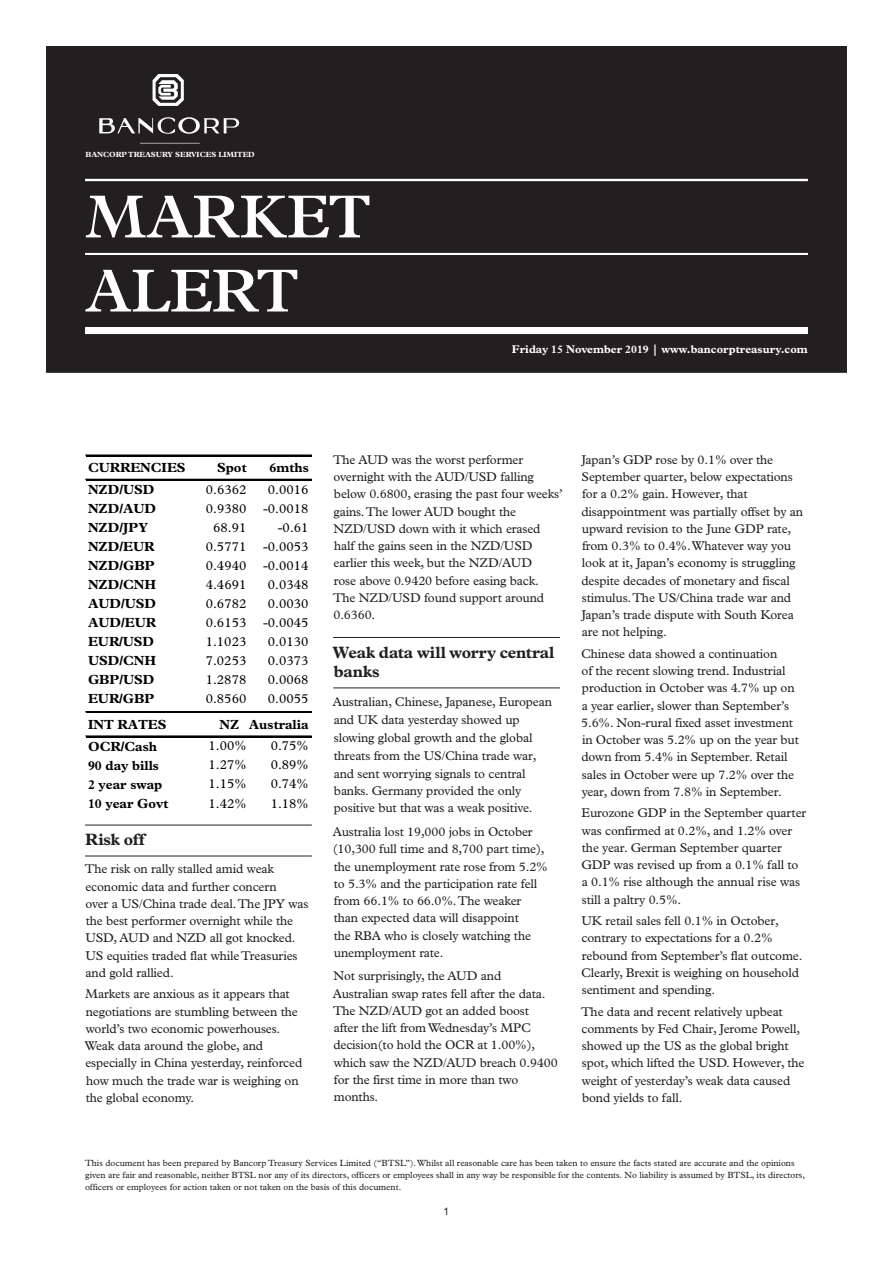
<style>
.page{position:relative;width:893px;height:1263px;background:#fff}
.page>*{position:absolute;margin:0;border:0;box-sizing:border-box;transform-origin:0 0}
.BC_Masthead{font:600 61.2px "Plantin Std";letter-spacing:-.01em;color:#fff}
.BC_Subhead_11_13{font:700 16.5px/19.5px "Plantin Std";letter-spacing:-.01em;color:#231f20}
.t1{font:13.35px "Plantin Std";color:#000}
.t2{font:700 13.35px "Plantin Std";color:#000}
.BC_Bodytext_8_5_11_5{font:12.75px/17.2px "Plantin Std";letter-spacing:-.01em;color:#231f20}
.BC_Bodytext_8_5_11_5-2{font:700 11.25px "Plantin Std";color:#fff}
.t3{font:10.5px "Helvetica Neue LT Std";color:#231f20}
.BC_Footnote_6_8{font:9px/12px "Plantin Std";color:#231f20}
.BC_Bodytext_8_5_11_5-3{font:700 7.5px "Plantin Std";color:#fff}
</style>
<div class="page">
<div style="left:47px;top:47px;width:799px;height:325px;background:#231f20"></div>
<div style="left:46px;top:46px;width:801px;height:327px;border:2px solid #231f20"></div>
<hr style="left:85px;top:179px;width:723px;height:2px;background:#fff">
<hr style="left:85px;top:253px;width:723px;height:2px;background:#fff">
<div style="left:85px;top:327px;width:723px;height:7px;background:#fff"></div>
<hr style="left:85px;top:825px;width:227px;height:1px;background:#231f20">
<hr style="left:85px;top:856px;width:227px;height:1px;background:#231f20">
<hr style="left:86px;top:455px;width:225px;height:1px;background:#000">
<hr style="left:86px;top:479px;width:225px;height:1px;background:#000">
<hr style="left:86px;top:711px;width:225px;height:1px;background:#000">
<hr style="left:86px;top:712px;width:225px;height:1px;background:#000">
<hr style="left:86px;top:736px;width:225px;height:1px;background:#000">
<img style="left:99px;top:75px;width:141px;height:69px">
<hr style="left:333px;top:637px;width:227px;height:1px;background:#231f20">
<hr style="left:333px;top:687px;width:227px;height:1px;background:#231f20">
<p class="BC_Bodytext_8_5_11_5-3" style="left:85px;top:150px;width:171px">BANCORP TREASURY SERVICES LIMITED</p>
<p class="BC_Masthead" style="left:85px;top:181px;width:288px">MARKET</p>
<p class="BC_Masthead" style="left:85px;top:255px;width:216px">ALERT</p>
<p class="BC_Bodytext_8_5_11_5-2" style="left:512px;top:343px;width:297px">Friday 15 November 2019 | www.bancorptreasury.com</p>
<p class="t2" style="left:88px;top:460px;width:99px">CURRENCIES</p>
<p class="t2" style="left:217px;top:460px;width:31px">Spot</p>
<p class="t2" style="left:270px;top:460px;width:41px">6mths</p>
<p class="t2" style="left:88px;top:481px;width:68px">NZD/USD</p>
<p class="t1" style="left:206px;top:481px;width:42px">0.6362</p>
<p class="t1" style="left:268px;top:481px;width:42px">0.0016</p>
<p class="t2" style="left:88px;top:500px;width:70px">NZD/AUD</p>
<p class="t1" style="left:206px;top:500px;width:42px">0.9380</p>
<p class="t1" style="left:263px;top:500px;width:47px">-0.0018</p>
<p class="t2" style="left:88px;top:519px;width:61px">NZD/JPY</p>
<p class="t1" style="left:213px;top:520px;width:35px">68.91</p>
<p class="t1" style="left:278px;top:520px;width:32px">-0.61</p>
<p class="t2" style="left:88px;top:538px;width:68px">NZD/EUR</p>
<p class="t1" style="left:206px;top:539px;width:42px">0.5771</p>
<p class="t1" style="left:263px;top:539px;width:47px">-0.0053</p>
<p class="t2" style="left:88px;top:557px;width:68px">NZD/GBP</p>
<p class="t1" style="left:206px;top:558px;width:42px">0.4940</p>
<p class="t1" style="left:263px;top:558px;width:47px">-0.0014</p>
<p class="t2" style="left:88px;top:577px;width:69px">NZD/CNH</p>
<p class="t1" style="left:206px;top:577px;width:42px">4.4691</p>
<p class="t1" style="left:268px;top:577px;width:42px">0.0348</p>
<p class="t2" style="left:88px;top:596px;width:70px">AUD/USD</p>
<p class="t1" style="left:206px;top:596px;width:42px">0.6782</p>
<p class="t1" style="left:268px;top:596px;width:42px">0.0030</p>
<p class="t2" style="left:88px;top:615px;width:70px">AUD/EUR</p>
<p class="t1" style="left:206px;top:615px;width:42px">0.6153</p>
<p class="t1" style="left:263px;top:615px;width:47px">-0.0045</p>
<p class="t2" style="left:88px;top:634px;width:68px">EUR/USD</p>
<p class="t1" style="left:206px;top:634px;width:42px">1.1023</p>
<p class="t1" style="left:268px;top:634px;width:42px">0.0130</p>
<p class="t2" style="left:88px;top:653px;width:69px">USD/CNH</p>
<p class="t1" style="left:206px;top:653px;width:42px">7.0253</p>
<p class="t1" style="left:268px;top:653px;width:42px">0.0373</p>
<p class="t2" style="left:88px;top:672px;width:68px">GBP/USD</p>
<p class="t1" style="left:206px;top:672px;width:42px">1.2878</p>
<p class="t1" style="left:268px;top:672px;width:42px">0.0068</p>
<p class="t2" style="left:88px;top:691px;width:68px">EUR/GBP</p>
<p class="t1" style="left:206px;top:691px;width:42px">0.8560</p>
<p class="t1" style="left:268px;top:691px;width:42px">0.0055</p>
<p class="t2" style="left:88px;top:716px;width:80px">INT RATES</p>
<p class="t2" style="left:220px;top:716px;width:91px">NZ Australia</p>
<p class="t2" style="left:88px;top:738px;width:70px">OCR/Cash</p>
<p class="t1" style="left:209px;top:738px;width:39px">1.00%</p>
<p class="t1" style="left:271px;top:738px;width:39px">0.75%</p>
<p class="t2" style="left:88px;top:757px;width:72px">90 day bills</p>
<p class="t1" style="left:209px;top:757px;width:39px">1.27%</p>
<p class="t1" style="left:271px;top:757px;width:39px">0.89%</p>
<p class="t2" style="left:88px;top:776px;width:76px">2 year swap</p>
<p class="t1" style="left:209px;top:776px;width:39px">1.15%</p>
<p class="t1" style="left:271px;top:776px;width:39px">0.74%</p>
<p class="t2" style="left:88px;top:795px;width:82px">10 year Govt</p>
<p class="t1" style="left:209px;top:795px;width:39px">1.42%</p>
<p class="t1" style="left:271px;top:795px;width:39px">1.18%</p>
<p class="BC_Subhead_11_13" style="left:85px;top:830px;width:61px">Risk off</p>
<p class="BC_Bodytext_8_5_11_5" style="left:85px;top:860px;width:225px">The risk on rally stalled amid weak economic data and further concern<br>over a US/China trade deal. The JPY was the best performer overnight while the USD, AUD and NZD all got knocked.<br>US equities traded flat while Treasuries and gold rallied.</p>
<p class="BC_Bodytext_8_5_11_5" style="left:85px;top:985px;width:219px">Markets are anxious as it appears that negotiations are stumbling between the world’s two economic powerhouses.<br>Weak data around the globe, and especially in China yesterday, reinforced how much the trade war is weighing on the global economy.</p>
<p class="BC_Bodytext_8_5_11_5" style="left:333px;top:451px;width:231px">The AUD was the worst performer overnight with the AUD/USD falling below 0.6800, erasing the past four weeks’ gains. The lower AUD bought the<br>NZD/USD down with it which erased half the gains seen in the NZD/USD earlier this week, but the NZD/AUD<br>rose above 0.9420 before easing back.<br>The NZD/USD found support around<br>0.6360.</p>
<p class="BC_Subhead_11_13" style="left:332px;top:642px;width:223px">Weak data will worry central banks</p>
<p class="BC_Bodytext_8_5_11_5" style="left:333px;top:693px;width:221px;line-height:17.7px">Australian, Chinese, Japanese, European and UK data yesterday showed up slowing global growth and the global threats from the US/China trade war, and sent worrying signals to central banks. Germany provided the only positive but that was a weak positive.</p>
<p class="BC_Bodytext_8_5_11_5" style="left:333px;top:823px;width:217px">Australia lost 19,000 jobs in October (10,300 full time and 8,700 part time), the unemployment rate rose from 5.2% to 5.3% and the participation rate fell from 66.1% to 66.0%. The weaker<br>than expected data will disappoint<br>the RBA who is closely watching the unemployment rate.</p>
<p class="BC_Bodytext_8_5_11_5" style="left:333px;top:968px;width:227px">Not surprisingly, the AUD and<br>Australian swap rates fell after the data.<br>The NZD/AUD got an added boost<br>after the lift from Wednesday’s MPC decision(to hold the OCR at 1.00%), which saw the NZD/AUD breach 0.9400 for the first time in more than two months.</p>
<p class="BC_Bodytext_8_5_11_5" style="left:581px;top:451px;width:223px">Japan’s GDP rose by 0.1% over the September quarter, below expectations for a 0.2% gain. However, that disappointment was partially offset by an upward revision to the June GDP rate, from 0.3% to 0.4%. Whatever way you look at it, Japan’s economy is struggling despite decades of monetary and fiscal stimulus. The US/China trade war and Japan’s trade dispute with South Korea are not helping.</p>
<p class="BC_Bodytext_8_5_11_5" style="left:581px;top:645px;width:219px">Chinese data showed a continuation<br>of the recent slowing trend. Industrial production in October was 4.7% up on a year earlier, slower than September’s 5.6%. Non-rural fixed asset investment in October was 5.2% up on the year but down from 5.4% in September. Retail sales in October were up 7.2% over the year, down from 7.8% in September.</p>
<p class="BC_Bodytext_8_5_11_5" style="left:581px;top:805px;width:227px">Eurozone GDP in the September quarter was confirmed at 0.2%, and 1.2% over the year. German September quarter GDP was revised up from a 0.1% fall to a 0.1% rise although the annual rise was still a paltry 0.5%.</p>
<p class="BC_Bodytext_8_5_11_5" style="left:581px;top:912px;width:223px">UK retail sales fell 0.1% in October, contrary to expectations for a 0.2% rebound from September’s flat outcome.<br>Clearly, Brexit is weighing on household sentiment and spending.</p>
<p class="BC_Bodytext_8_5_11_5" style="left:581px;top:1003px;width:225px">The data and recent relatively upbeat comments by Fed Chair, Jerome Powell, showed up the US as the global bright spot, which lifted the USD. However, the weight of yesterday’s weak data caused bond yields to fall.</p>
<p class="BC_Footnote_6_8" style="left:85px;top:1157px;width:722px">This document has been prepared by Bancorp Treasury Services Limited (“BTSL”). Whilst all reasonable care has been taken to ensure the facts stated are accurate and the opinions given are fair and reasonable, neither BTSL nor any of its directors, officers or employees shall in any way be responsible for the contents. No liability is assumed by BTSL, its directors, officers or employees for action taken or not taken on the basis of this document.</p>
<p class="t3" style="left:444px;top:1205px;width:7px">1</p>
</div>
